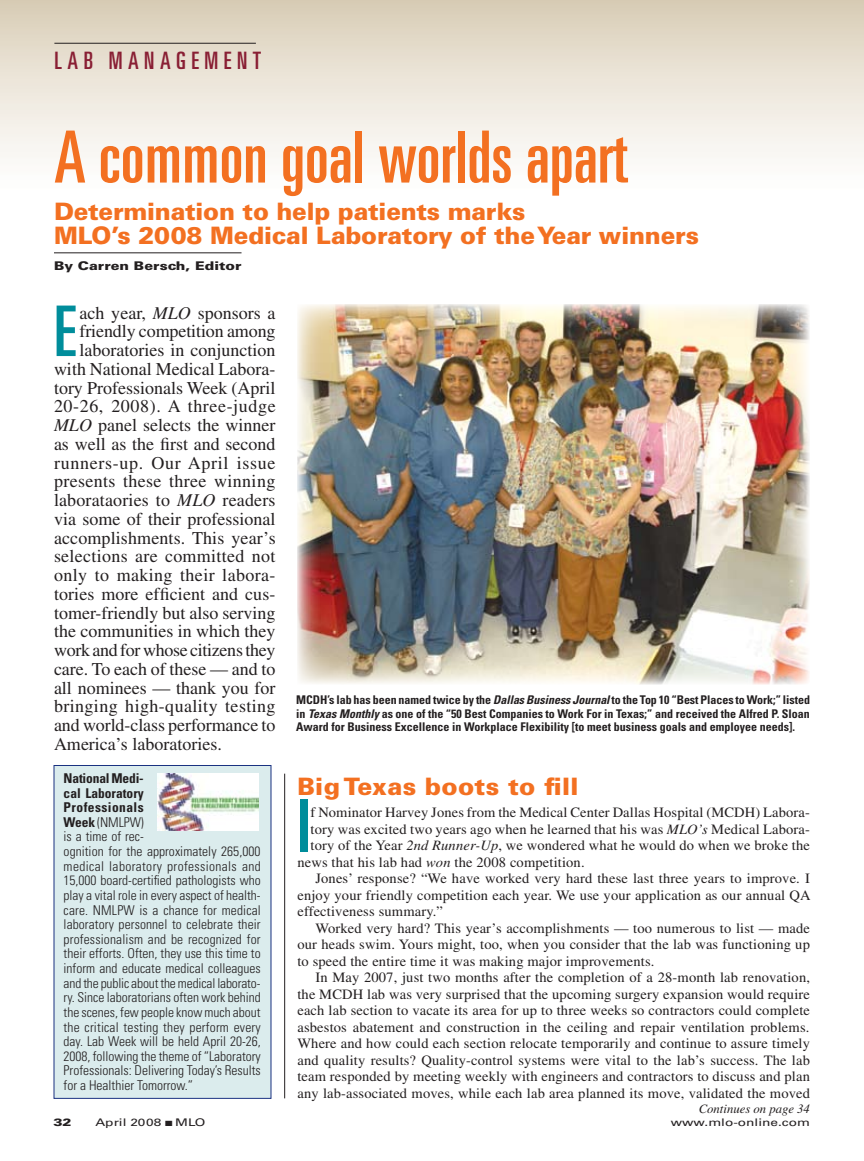
<style>
.page{position:relative;width:864px;height:1161px;background:#fff}
.page>*{position:absolute;margin:0;border:0;box-sizing:border-box;transform-origin:0 0}
.t1{font:ultra-condensed 72.6px "Univers";color:#008d9b}
.t2{font:ultra-condensed 72px "Univers";color:#f37021}
.t3{font:ultra-condensed 69.9px "Univers";color:#008d9b}
.t4{font:900 24px/24px "Univers";letter-spacing:-.01em;color:#f37021}
.t5{font:900 24px "Univers";letter-spacing:.01em;color:#f37021}
.t6{font:ultra-condensed 24px "Univers";letter-spacing:.23em;color:#891f34}
.t7{font:18px "Times";color:#231f20}
.t8{font:18px "Times";letter-spacing:.02em;color:#231f20}
.t9{font:18px "Times";letter-spacing:.035em;color:#231f20}
.t10{font:18px "Times";letter-spacing:.04em;color:#231f20}
.t11{font:14.25px "Times";letter-spacing:.01em;color:#231f20}
.t12{font:300 condensed 13.5px/14.7px "Univers";color:#231f20}
.t13{font:italic 12.75px "Times";color:#231f20}
.t14{font:700 condensed 12px/13.5px "Univers";color:#231f20;text-align:justify}
.t15{font:900 12px "Univers";color:#231f20;scale:1.2 1}
.t16{font:10.5px "Univers";color:#231f20;scale:1.3 1}
.t17{font:900 10.5px "Univers";color:#231f20;scale:1.3 1}
.s1{font-style:italic}
.s2{font-weight:700}
</style>
<div class="page">
<div style="left:0;top:0;width:864px;height:204px;background:linear-gradient(to bottom,#dacfb9,#fff)"></div>
<hr style="left:284px;top:774px;width:1px;height:324px;background:#231f20">
<hr style="left:54px;top:252px;width:188px;height:1px;background:#231f20">
<hr style="left:54px;top:43px;width:202px;height:1px;background:#231f20">
<img style="left:297px;top:304px;width:513px;height:380px">
<div style="left:54px;top:765px;width:217px;height:333px;background:#dbeced"></div>
<div style="left:54px;top:765px;width:217px;height:334px;border:1px solid #1a3281"></div>
<img style="left:157px;top:773px;width:102px;height:58px">
<h3 class="t6" style="left:54px;top:47px;width:208px">la b ma nagement</h3>
<h2 class="t2" style="left:54px;top:116px;width:576px">A common goal worlds apart</h2>
<h3 class="t4" style="left:54px;top:199px;width:647px">Determination to help patients marks<br>MLO’s 2008 Medical Laboratory of the Year winners</h3>
<p class="t15" style="left:54px;top:259px;width:158px">By Carren Bersch, Editor</p>
<h3 class="t3" style="left:54px;top:291px;width:21px">E</h3>
<p class="t7" style="left:80px;top:302px;width:198px">ach year, <span class="s1">MLO</span> sponsors a</p>
<p class="t7" style="left:80px;top:321px;width:198px">friendly competition among</p>
<p class="t7" style="left:80px;top:340px;width:198px">laboratories in conjunction</p>
<p class="t7" style="left:54px;top:359px;width:223px">with National Medical Labora-</p>
<p class="t7" style="left:54px;top:377px;width:223px">tory Professionals Week (April</p>
<p class="t9" style="left:54px;top:396px;width:223px">20-26, 2008). A three-judge</p>
<p class="t7" style="left:54px;top:415px;width:223px"><span class="s1">MLO</span> panel selects the winner</p>
<p class="t7" style="left:54px;top:434px;width:223px">as well as the first and second</p>
<p class="t10" style="left:54px;top:452px;width:223px">runners-up. Our April issue</p>
<p class="t8" style="left:54px;top:471px;width:223px">presents these three winning</p>
<p class="t7" style="left:54px;top:490px;width:223px">laborataories to <span class="s1">MLO</span> readers</p>
<p class="t7" style="left:54px;top:509px;width:223px">via some of their professional</p>
<p class="t7" style="left:54px;top:527px;width:223px">accomplishments. This year’s</p>
<p class="t7" style="left:54px;top:546px;width:223px">selections are committed not</p>
<p class="t8" style="left:54px;top:565px;width:223px">only to making their labora-</p>
<p class="t7" style="left:54px;top:584px;width:223px">tories more efficient and cus-</p>
<p class="t7" style="left:54px;top:602px;width:223px">tomer-friendly but also serving</p>
<p class="t7" style="left:54px;top:621px;width:223px">the communities in which they</p>
<p class="t7" style="left:54px;top:640px;width:223px">work and for whose citizens they</p>
<p class="t7" style="left:54px;top:659px;width:223px">care. To each of these — and to</p>
<p class="t7" style="left:54px;top:677px;width:223px">all nominees — thank you for</p>
<p class="t8" style="left:54px;top:696px;width:223px">bringing high-quality testing</p>
<p class="t7" style="left:54px;top:715px;width:223px">and world-class performance to</p>
<p class="t7" style="left:54px;top:734px;width:169px">America’s laboratories.</p>
<p class="t12" style="left:64px;top:771px;width:199px"><span class="s2">National Medi-<br>cal Laboratory<br>Professionals<br>Week</span> (NMLPW)<br>is a time of rec-<br>ognition for the approximately 265,000 medical laboratory professionals and 15,000 board-certified pathologists who play a vital role in every aspect of health&shy;care. NMLPW is a chance for medical laboratory personnel to celebrate their professionalism and be recognized for their efforts. Often, they use this time to inform and educate medical colleagues and the public about the medical laborato&shy;ry. Since laboratorians often work behind the scenes, few people know much about the critical testing they perform every day. Lab Week will be held April 20-26, 2008, following the theme of “Laboratory Professionals: Delivering Today’s Results for a Healthier Tomorrow.”</p>
<p class="t14" style="left:296px;top:693px;width:515px">MCDH’s lab has been named twice by the <span class="s1">Dallas Business Journal</span> to the Top 10 “Best Places to Work;” listed in <span class="s1">Texas Monthly</span> as one of the “50 Best Companies to Work For in Texas;” and received the Alfred P. Sloan Award for Business Excellence in Workplace Flexibility [to meet business goals and employee needs].</p>
<h3 class="t5" style="left:297px;top:771px;width:283px">Big Texas boots to fill</h3>
<h1 class="t1" style="left:297px;top:785px;width:14px">I</h1>
<p class="t11" style="left:311px;top:805px;width:501px">f Nominator Harvey Jones from the Medical Center Dallas Hospital (MCDH) Labora-</p>
<p class="t11" style="left:311px;top:821px;width:501px">tory was excited two years ago when he learned that his was <span class="s1">MLO’s</span> Medical Labora-</p>
<p class="t11" style="left:311px;top:838px;width:501px">tory of the Year <span class="s1">2nd Runner-Up</span>, we wondered what he would do when we broke the</p>
<p class="t11" style="left:297px;top:854px;width:289px">news that his lab had <span class="s1">won</span> the 2008 competition.</p>
<p class="t11" style="left:315px;top:871px;width:496px">Jones’ response? “We have worked very hard these last three years to improve. I</p>
<p class="t11" style="left:297px;top:887px;width:515px">enjoy your friendly competition each year. We use your application as our annual QA</p>
<p class="t11" style="left:297px;top:904px;width:147px">effectiveness summary.”</p>
<p class="t11" style="left:315px;top:920px;width:496px">Worked very hard? This year’s accomplishments — too numerous to list — made</p>
<p class="t11" style="left:297px;top:937px;width:514px">our heads swim. Yours might, too, when you consider that the lab was functioning up</p>
<p class="t11" style="left:297px;top:953px;width:359px">to speed the entire time it was making major improvements.</p>
<p class="t11" style="left:315px;top:970px;width:496px">In May 2007, just two months after the completion of a 28-month lab renovation,</p>
<p class="t11" style="left:297px;top:986px;width:514px">the MCDH lab was very surprised that the upcoming surgery expansion would require</p>
<p class="t11" style="left:297px;top:1003px;width:514px">each lab section to vacate its area for up to three weeks so contractors could complete</p>
<p class="t11" style="left:297px;top:1019px;width:514px">asbestos abatement and construction in the ceiling and repair ventilation problems.</p>
<p class="t11" style="left:297px;top:1036px;width:514px">Where and how could each section relocate temporarily and continue to assure timely</p>
<p class="t11" style="left:297px;top:1052px;width:514px">and quality results? Quality-control systems were vital to the lab’s success. The lab</p>
<p class="t11" style="left:297px;top:1069px;width:514px">team responded by meeting weekly with engineers and contractors to discuss and plan</p>
<p class="t11" style="left:297px;top:1085px;width:514px">any lab-associated moves, while each lab area planned its move, validated the moved</p>
<p class="t13" style="left:699px;top:1102px;width:113px">Continues on page 34</p>
<p class="t17" style="left:53px;top:1116px;width:16px">32</p>
<p class="t16" style="left:95px;top:1116px;width:86px">April 2008 ■ MLO</p>
<p class="t16" style="left:671px;top:1116px;width:109px">www.mlo-online.com</p>
</div>
